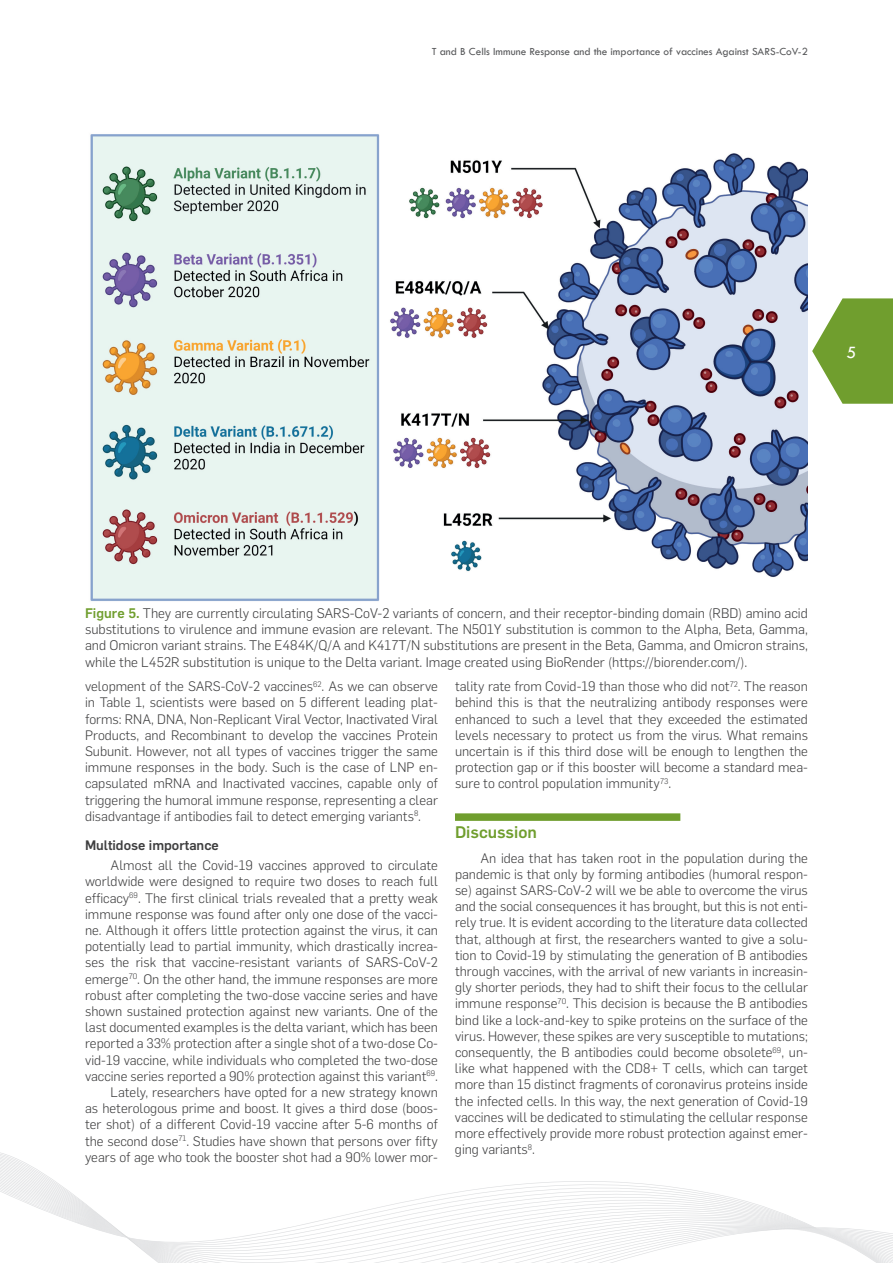
<style>
.page{position:relative;width:893px;height:1263px;background:#fff}
.page>*{position:absolute;margin:0;border:0;box-sizing:border-box;transform-origin:0 0}
.t1{font:18px "Tw Cen";color:#fff}
.t2{font:500 16.5px "Flama";color:#709e2e}
.t3{font:300 13.65px/16.4px "Flama";color:#3e3e3f;text-align:justify}
.t4{font:300 13.5px/16.2px "Flama";color:#3e3e3f;text-align:justify}
.t5{font:500 13.5px "Flama";color:#3e3e3f}
.t6{font:11.25px "Tw Cen";color:#57585a}
.s1{font-weight:500;color:#709e2e}
</style>
<div class="page">
<svg style="left:812px;top:298px;width:81px;height:106px"></svg>
<svg style="left:0;top:1167px;width:893px;height:96px"></svg>
<div style="left:455px;top:813px;width:225px;height:8px;background:#709e2e"></div>
<img style="left:90px;top:134px;width:718px;height:467px">
<p class="t6" style="left:432px;top:45px;width:378px">T and B Cells Immune Response and the importance of vaccines Against SARS-CoV-2</p>
<h1 class="t1" style="left:846px;top:341px;width:11px">5</h1>
<p class="t3" style="left:85px;top:604px;width:724px"><span class="s1">Figure 5.</span> They are currently circulating SARS-CoV-2 variants of concern, and their receptor-binding domain (RBD) amino acid substitutions to virulence and immune evasion are relevant. The N501Y substitution is common to the Alpha, Beta, Gamma, and Omicron variant strains. The E484K/Q/A and K417T/N substitutions are present in the Beta, Gamma, and Omicron strains, while the L452R substitution is unique to the Delta variant. Image created using BioRender (https://biorender.com/).</p>
<p class="t4" style="left:85px;top:677px;width:354px">velopment of the SARS-CoV-2 vaccines<sup>62</sup>. As we can observe in Table 1, scientists were based on 5 different leading plat&shy;forms: RNA, DNA, Non-Replicant Viral Vector, Inactivated Viral Products, and Recombinant to develop the vaccines Protein Subunit. However, not all types of vaccines trigger the same immune responses in the body. Such is the case of LNP en&shy;capsulated mRNA and Inactivated vaccines, capable only of triggering the humoral immune response, representing a clear disadvantage if antibodies fail to detect emerging variants<sup>8</sup>.</p>
<p class="t5" style="left:85px;top:835px;width:135px">Multidose importance</p>
<p class="t4" style="left:85px;top:856px;width:354px;text-align:right">Almost all the Covid-19 vaccines approved to circulate worldwide were designed to require two doses to reach full efficacy<sup>69</sup>. The first clinical trials revealed that a pretty weak immune response was found after only one dose of the vacci&shy;ne. Although it offers little protection against the virus, it can potentially lead to partial immunity, which drastically increa&shy;ses the risk that vaccine-resistant variants of SARS-CoV-2 emerge<sup>70</sup>. On the other hand, the immune responses are more robust after completing the two-dose vaccine series and have shown sustained protection against new variants. One of the last documented examples is the delta variant, which has been reported a 33% protection after a single shot of a two-dose Co&shy;vid-19 vaccine, while individuals who completed the two-dose vaccine series reported a 90% protection against this variant<sup>69</sup>.<br>Lately, researchers have opted for a new strategy known<br>as heterologous prime and boost. It gives a third dose (boos&shy;ter shot) of a different Covid-19 vaccine after 5-6 months of the second dose<sup>71</sup>. Studies have shown that persons over fifty years of age who took the booster shot had a 90% lower mor-</p>
<p class="t4" style="left:455px;top:677px;width:354px">tality rate from Covid-19 than those who did not<sup>72</sup>. The reason behind this is that the neutralizing antibody responses were enhanced to such a level that they exceeded the estimated levels necessary to protect us from the virus. What remains uncertain is if this third dose will be enough to lengthen the protection gap or if this booster will become a standard mea&shy;sure to control population immunity<sup>73</sup>.</p>
<p class="t2" style="left:455px;top:820px;width:83px">Discussion</p>
<p class="t4" style="left:455px;top:849px;width:354px;text-indent:26px">An idea that has taken root in the population during the pandemic is that only by forming antibodies (humoral respon&shy;se) against SARS-CoV-2 will we be able to overcome the virus and the social consequences it has brought, but this is not enti&shy;rely true. It is evident according to the literature data collected that, although at first, the researchers wanted to give a solu&shy;tion to Covid-19 by stimulating the generation of B antibodies through vaccines, with the arrival of new variants in increasin&shy;gly shorter periods, they had to shift their focus to the cellular immune response<sup>70</sup>. This decision is because the B antibodies bind like a lock-and-key to spike proteins on the surface of the virus. However, these spikes are very susceptible to mutations; consequently, the B antibodies could become obsolete<sup>69</sup>, un&shy;like what happened with the CD8+ T cells, which can target more than 15 distinct fragments of coronavirus proteins inside the infected cells. In this way, the next generation of Covid-19 vaccines will be dedicated to stimulating the cellular response more effectively provide more robust protection against emer&shy;ging variants<sup>8</sup>.</p>
</div>
